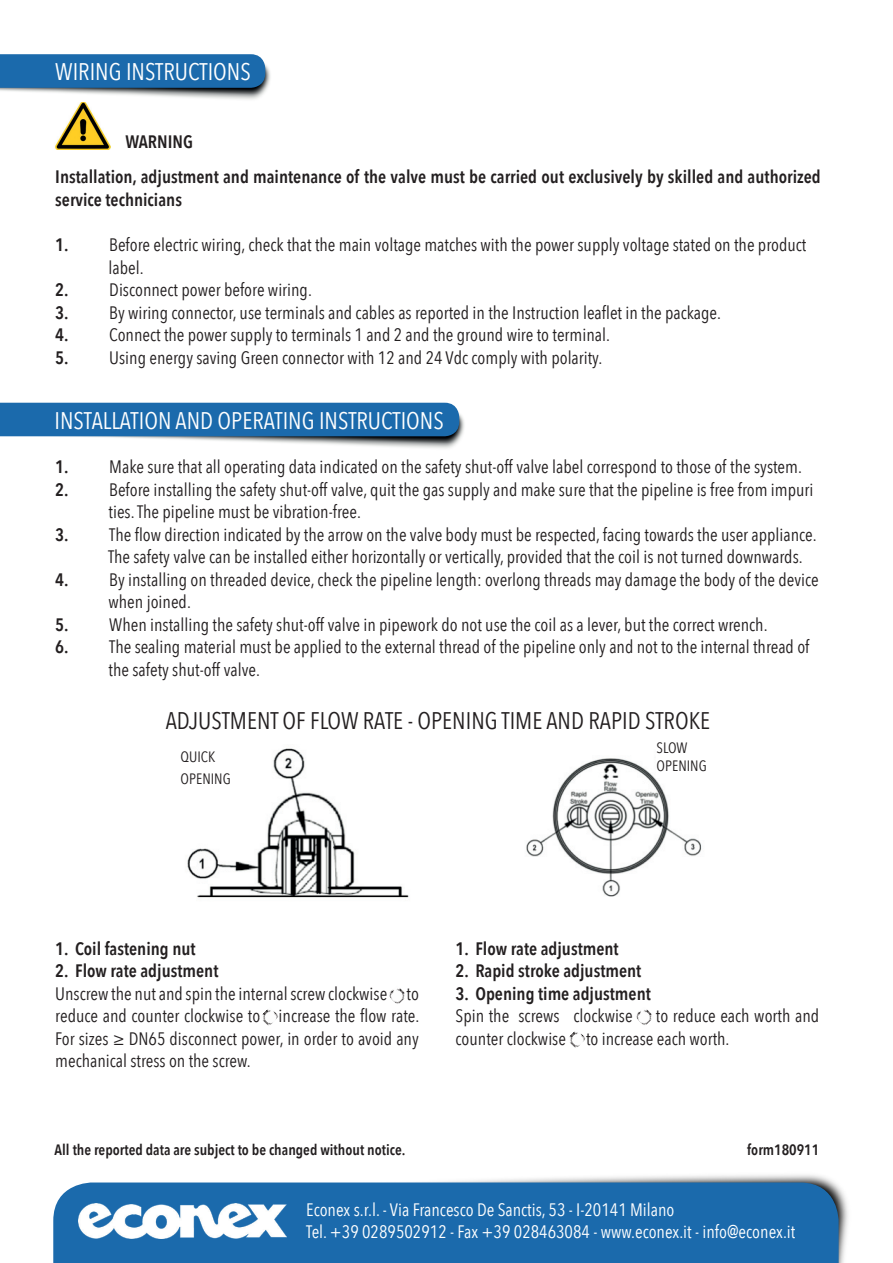
<style>
.page{position:relative;width:893px;height:1263px;background:#fff}
.page>*{position:absolute;margin:0;border:0;box-sizing:border-box;transform-origin:0 0}
.t1{font:24px "Avenir Next Condensed";color:#fff}
.t2{font:24px "Avenir Next Condensed";color:#231f20}
.t3{font:18px/22.5px "Avenir Next Condensed";color:#231f20}
.t4{font:600 18px/35.8px "Avenir Next Condensed";color:#231f20}
.t5{font:18px/21.6px "Avenir Next Condensed";color:#fff}
.t6{font:600 15px "Avenir Next Condensed";color:#231f20}
.t7{font:15px/22.5px "Avenir Next Condensed";color:#231f20}
.s1{font-weight:600}
</style>
<div class="page">
<img style="left:442px;top:1175px;width:406px;height:88px">
<img style="left:0;top:413px;width:465px;height:36px">
<div style="left:0;top:403px;width:459px;height:33px;background:#1b6aac"></div>
<div style="left:53px;top:1182px;width:786px;height:81px;background:#1b6aac"></div>
<img style="left:79px;top:1203px;width:208px;height:36px">
<img style="left:55px;top:102px;width:56px;height:48px">
<img style="left:0;top:64px;width:271px;height:36px">
<div style="left:0;top:54px;width:265px;height:34px;background:#1b6aac"></div>
<img style="left:389px;top:988px;width:16px;height:16px">
<img style="left:262px;top:1009px;width:16px;height:17px">
<img style="left:526px;top:758px;width:176px;height:139px">
<img style="left:187px;top:748px;width:222px;height:150px">
<img style="left:636px;top:1009px;width:16px;height:16px">
<img style="left:569px;top:1031px;width:17px;height:17px">
<div style="left:181px;top:747px;width:65px;height:39px;background:#fff"></div>
<div style="left:657px;top:738px;width:56px;height:39px;background:#fff"></div>
<h1 class="t1" style="left:55px;top:51px;width:197px">WIRING INSTRUCTIONS</h1>
<p class="t4" style="left:55px;top:123px;width:767px;text-indent:70px">WARNING<br>Installation, adjustment and maintenance of the valve must be carried out exclusively by skilled and authorized</p>
<p class="t4" style="left:55px;top:181px;width:128px">service technicians</p>
<p class="t3" style="left:109px;top:233px;width:699px;text-indent:-53px"><span class="s1">1.</span> Before electric wiring, check that the main voltage matches with the power supply voltage stated on the product label.</p>
<p class="t3" style="left:55px;top:278px;width:258px"><span class="s1">2.</span> Disconnect power before wiring.</p>
<p class="t3" style="left:55px;top:300px;width:667px"><span class="s1">3.</span> By wiring connector, use terminals and cables as reported in the Instruction leaflet in the package.</p>
<p class="t3" style="left:55px;top:323px;width:556px"><span class="s1">4.</span> Connect the power supply to terminals 1 and 2 and the ground wire to terminal.</p>
<p class="t3" style="left:55px;top:345px;width:548px"><span class="s1">5.</span> Using energy saving Green connector with 12 and 24 Vdc comply with polarity.</p>
<h1 class="t1" style="left:55px;top:400px;width:391px">INSTALLATION AND OPERATING INSTRUCTIONS</h1>
<p class="t3" style="left:55px;top:455px;width:748px"><span class="s1">1.</span> Make sure that all operating data indicated on the safety shut-off valve label correspond to those of the system.</p>
<p class="t3" style="left:109px;top:477px;width:706px;text-indent:-53px"><span class="s1">2.</span> Before installing the safety shut-off valve, quit the gas supply and make sure that the pipeline is free from impuri ties. The pipeline must be vibration-free.</p>
<p class="t3" style="left:108px;top:522px;width:710px;text-indent:-53px"><span class="s1">3.</span> The flow direction indicated by the arrow on the valve body must be respected, facing towards the user appliance.<br>The safety valve can be installed either horizontally or vertically, provided that the coil is not turned downwards.</p>
<p class="t3" style="left:109px;top:567px;width:712px;text-indent:-53px"><span class="s1">4.</span> By installing on threaded device, check the pipeline length: overlong threads may damage the body of the device when joined.</p>
<p class="t3" style="left:55px;top:612px;width:714px"><span class="s1">5.</span> When installing the safety shut-off valve in pipework do not use the coil as a lever, but the correct wrench.</p>
<p class="t3" style="left:109px;top:635px;width:702px;text-indent:-53px"><span class="s1">6.</span> The sealing material must be applied to the external thread of the pipeline only and not to the internal thread of the safety shut-off valve.</p>
<h1 class="t2" style="left:166px;top:700px;width:546px">ADJUSTMENT OF FLOW RATE - OPENING TIME AND RAPID STROKE</h1>
<p class="t7" style="left:181px;top:745px;width:16px">Quick opening</p>
<p class="t7" style="left:657px;top:738px;width:17px;line-height:18px">Slow<br>Opening</p>
<p class="t4" style="left:55px;top:930px;width:142px">1. Coil fastening nut</p>
<p class="t4" style="left:55px;top:952px;width:165px">2. Flow rate adjustment</p>
<p class="t3" style="left:55px;top:981px;width:366px;text-align:justify">Unscrew the nut and spin the internal screw clockwise to reduce and counter clockwise to increase the flow rate.<br>For sizes ≥ DN65 disconnect power, in order to avoid any mechanical stress on the screw.</p>
<p class="t4" style="left:455px;top:930px;width:165px">1. Flow rate adjustment</p>
<p class="t4" style="left:455px;top:952px;width:187px">2. Rapid stroke adjustment</p>
<p class="t4" style="left:455px;top:975px;width:197px">3. Opening time adjustment</p>
<p class="t3" style="left:455px;top:1004px;width:179px">Spin the screws clockwise</p>
<p class="t3" style="left:455px;top:1004px;width:365px;text-indent:200px">to reduce each worth and counter clockwise to increase each worth.</p>
<p class="t6" style="left:55px;top:1136px;width:352px">All the reported data are subject to be changed without notice.</p>
<p class="t6" style="left:747px;top:1136px;width:74px">form180911</p>
<p class="t5" style="left:306px;top:1198px;width:491px">Econex s.r.l. - Via Francesco De Sanctis, 53 - I-20141 Milano<br>Tel. +39 0289502912 - Fax +39 028463084 - www.econex.it - info@econex.it</p>
</div>
